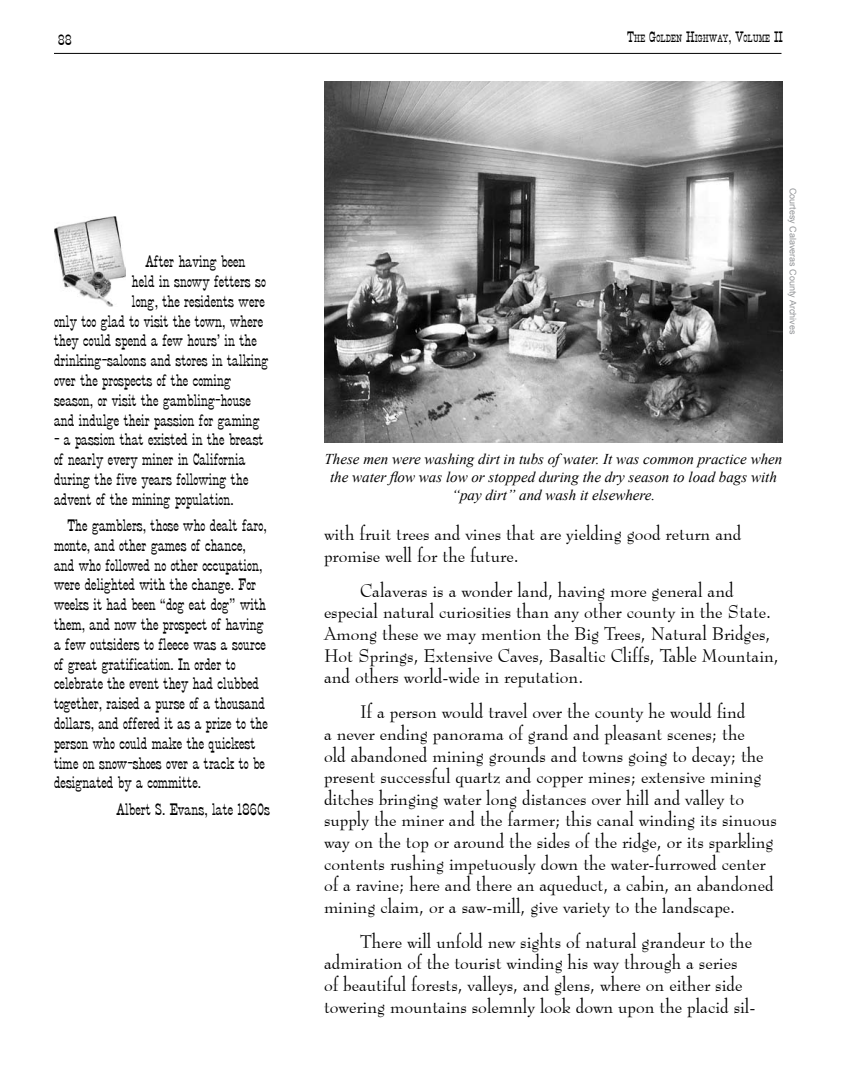
<style>
.page{position:relative;width:864px;height:1080px;background:#fff}
.page>*{position:absolute;margin:0;border:0;box-sizing:border-box;transform-origin:0 0}
.t1{font:18px/21.6px "Bernhard Modern BT";color:#000}
.t2{font:16.5px/19.8px "Stage Coach";color:#000}
.t3{font:italic 15px/18px "Times New Roman";color:#000;text-align:center}
.t4{font:15px "Stage Coach";color:#000}
.t5{font:10.5px "Stage Coach";color:#000}
.t6{font:9px "Arial";color:#939598}
.s1{font-size:15px}
</style>
<div class="page">
<img style="left:54px;top:216px;width:72px;height:90px">
<img style="left:324px;top:81px;width:459px;height:361px">
<hr style="left:54px;top:53px;width:728px;height:1px;background:#000">
<p class="t4" style="left:58px;top:32px;width:16px">88</p>
<p class="t5" style="left:627px;top:32px;width:153px"><span class="s1">T</span>he <span class="s1">G</span>olden <span class="s1">H</span>ighway<span class="s1">, V</span>olume <span class="s1">II</span></p>
<p class="t2" style="left:145px;top:252px;width:102px">After having been</p>
<p class="t2" style="left:132px;top:272px;width:136px">held in snowy fetters so</p>
<p class="t2" style="left:132px;top:292px;width:134px">long, the residents were</p>
<p class="t2" style="left:54px;top:311px;width:211px">only too glad to visit the town, where</p>
<p class="t2" style="left:54px;top:331px;width:205px">they could spend a few hours’ in the</p>
<p class="t2" style="left:54px;top:351px;width:216px">drinking-saloons and stores in talking</p>
<p class="t2" style="left:54px;top:371px;width:179px">over the prospects of the coming</p>
<p class="t2" style="left:54px;top:391px;width:198px">season, or visit the gambling-house</p>
<p class="t2" style="left:54px;top:410px;width:207px">and indulge their passion for gaming</p>
<p class="t2" style="left:54px;top:430px;width:211px">- a passion that existed in the breast of nearly every miner in California during the five years following the advent of the mining population.</p>
<p class="t2" style="left:54px;top:516px;width:215px;text-indent:14px">The gamblers, those who dealt faro, monte, and other games of chance, and who followed no other occupation, were delighted with the change. For weeks it had been “dog eat dog” with them, and now the prospect of having a few outsiders to fleece was a source of great gratification. In order to celebrate the event they had clubbed together, raised a purse of a thousand dollars, and offered it as a prize to the person who could make the quickest time on snow-shoes over a track to be designated by a committe.</p>
<p class="t2" style="left:117px;top:799px;width:155px">Albert S. Evans, late 1860s</p>
<p class="t6" style="left:799px;top:188px;width:148px;rotate:90deg">Courtesy Calaveras County Archives</p>
<p class="t3" style="left:325px;top:450px;width:459px">These men were washing dirt in tubs of water. It was common practice when the water flow was low or stopped during the dry season to load bags with “pay dirt” and wash it elsewhere.</p>
<p class="t1" style="left:324px;top:522px;width:419px">with fruit trees and vines that are yielding good return and promise well for the future.</p>
<p class="t1" style="left:324px;top:579px;width:456px;text-indent:36px">Calaveras is a wonder land, having more general and especial natural curiosities than any other county in the State.<br>Among these we may mention the Big Trees, Natural Bridges, Hot Springs, Extensive Caves, Basaltic Cliffs, Table Mountain, and others world-wide in reputation.</p>
<p class="t1" style="left:324px;top:701px;width:454px;text-indent:36px">If a person would travel over the county he would find<br>a never ending panorama of grand and pleasant scenes; the<br>old abandoned mining grounds and towns going to decay; the present successful quartz and copper mines; extensive mining ditches bringing water long distances over hill and valley to supply the miner and the farmer; this canal winding its sinuous way on the top or around the sides of the ridge, or its sparkling contents rushing impetuously down the water-furrowed center of a ravine; here and there an aqueduct, a cabin, an abandoned mining claim, or a saw-mill, give variety to the landscape.</p>
<p class="t1" style="left:324px;top:930px;width:433px;text-indent:36px">There will unfold new sights of natural grandeur to the admiration of the tourist winding his way through a series of beautiful forests, valleys, and glens, where on either side towering mountains solemnly look down upon the placid sil-</p>
</div>
